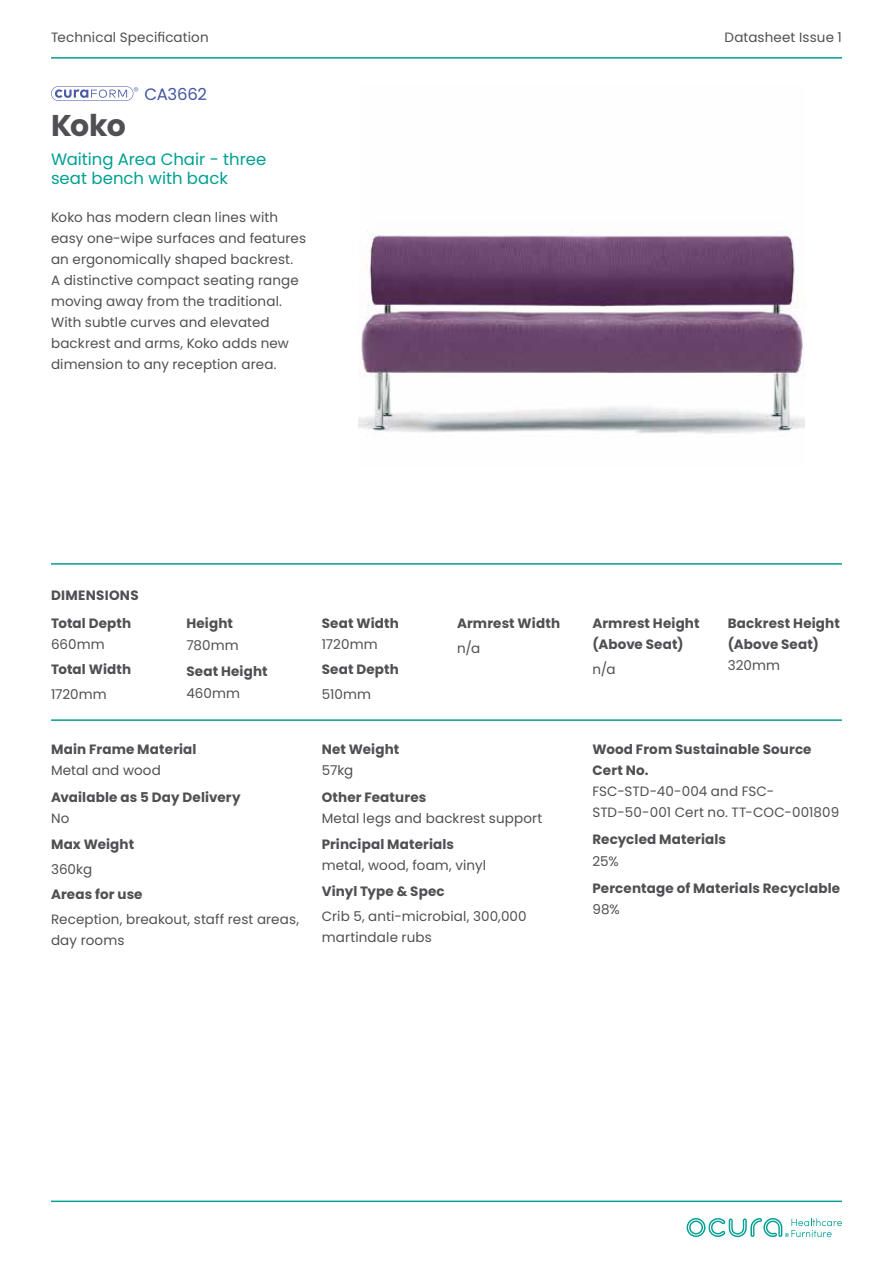
<style>
.page{position:relative;width:893px;height:1263px;background:#fff}
.page>*{position:absolute;margin:0;border:0;box-sizing:border-box;transform-origin:0 0}
.t1{font:700 30px "Poppins";color:#504f53}
.t2{font:16.5px/19.8px "Poppins";color:#00a092}
.t3{font:16.5px "Poppins";letter-spacing:-.02em;color:#4256a3}
.t4{font:13.5px/21px "Poppins";letter-spacing:.01em;color:#504f53}
.t5{font:700 13.5px/21px "Poppins";letter-spacing:.01em;color:#504f53}
</style>
<div class="page">
<hr style="left:51px;top:1200px;width:791px;height:2px;background:#00a092">
<hr style="left:51px;top:57px;width:791px;height:2px;background:#00a092">
<svg style="left:687px;top:1218px;width:155px;height:19px"></svg>
<hr style="left:51px;top:563px;width:791px;height:2px;background:#00a092">
<hr style="left:51px;top:719px;width:791px;height:2px;background:#00a092">
<svg style="left:51px;top:86px;width:87px;height:15px"></svg>
<img style="left:359px;top:230px;width:446px;height:204px">
<p class="t4" style="left:51px;top:27px;width:159px">Technical Specification</p>
<p class="t4" style="left:724px;top:27px;width:119px">Datasheet Issue 1</p>
<p class="t3" style="left:145px;top:85px;width:64px">CA3662</p>
<h1 class="t1" style="left:51px;top:108px;width:76px">Koko</h1>
<p class="t2" style="left:51px;top:149px;width:217px">Waiting Area Chair - three seat bench with back</p>
<p class="t4" style="left:51px;top:207px;width:257px">Koko has modern clean lines with easy one-wipe surfaces and features an ergonomically shaped backrest.<br>A distinctive compact seating range moving away from the traditional.<br>With subtle curves and elevated backrest and arms, Koko adds new dimension to any reception area.</p>
<p class="t5" style="left:51px;top:582px;width:89px;line-height:27.5px">DIMENSIONS<br>Total Depth</p>
<p class="t4" style="left:51px;top:633px;width:55px">660mm</p>
<p class="t5" style="left:51px;top:659px;width:82px">Total Width</p>
<p class="t4" style="left:51px;top:684px;width:57px">1720mm</p>
<p class="t5" style="left:186px;top:612px;width:48px">Height</p>
<p class="t4" style="left:186px;top:635px;width:54px">780mm</p>
<p class="t5" style="left:186px;top:660px;width:83px">Seat Height</p>
<p class="t4" style="left:186px;top:683px;width:55px">460mm</p>
<p class="t5" style="left:51px;top:739px;width:147px">Main Frame Material</p>
<p class="t4" style="left:51px;top:760px;width:111px">Metal and wood</p>
<p class="t5" style="left:51px;top:787px;width:191px">Available as 5 Day Delivery</p>
<p class="t4" style="left:51px;top:808px;width:20px">No</p>
<p class="t5" style="left:51px;top:833px;width:85px">Max Weight</p>
<p class="t4" style="left:51px;top:859px;width:43px">360kg</p>
<p class="t5" style="left:51px;top:884px;width:93px">Areas for use</p>
<p class="t4" style="left:51px;top:909px;width:250px">Reception, breakout, staff rest areas, day rooms</p>
<p class="t5" style="left:322px;top:612px;width:79px">Seat Width</p>
<p class="t4" style="left:322px;top:633px;width:57px">1720mm</p>
<p class="t5" style="left:322px;top:659px;width:79px">Seat Depth</p>
<p class="t4" style="left:322px;top:684px;width:51px">510mm</p>
<p class="t5" style="left:457px;top:612px;width:105px">Armrest Width</p>
<p class="t4" style="left:457px;top:638px;width:25px">n/a</p>
<p class="t5" style="left:322px;top:739px;width:79px">Net Weight</p>
<p class="t4" style="left:322px;top:760px;width:33px">57kg</p>
<p class="t5" style="left:322px;top:787px;width:106px">Other Features</p>
<p class="t4" style="left:322px;top:808px;width:222px">Metal legs and backrest support</p>
<p class="t5" style="left:322px;top:834px;width:134px">Principal Materials</p>
<p class="t4" style="left:322px;top:855px;width:166px">metal, wood, foam, vinyl</p>
<p class="t5" style="left:322px;top:880px;width:125px">Vinyl Type &amp; Spec</p>
<p class="t4" style="left:322px;top:906px;width:207px">Crib 5, anti-microbial, 300,000 martindale rubs</p>
<p class="t5" style="left:592px;top:612px;width:109px">Armrest Height (Above Seat)</p>
<p class="t4" style="left:592px;top:659px;width:25px">n/a</p>
<p class="t5" style="left:728px;top:612px;width:113px">Backrest Height (Above Seat)</p>
<p class="t4" style="left:728px;top:654px;width:54px">320mm</p>
<p class="t5" style="left:592px;top:739px;width:221px">Wood From Sustainable Source<br>Cert No.</p>
<p class="t4" style="left:592px;top:781px;width:248px">FSC-STD-40-004 and FSC-<br>STD-50-001 Cert no. TT-COC-001809</p>
<p class="t5" style="left:592px;top:829px;width:135px">Recycled Materials</p>
<p class="t4" style="left:592px;top:850px;width:28px">25%</p>
<p class="t5" style="left:592px;top:878px;width:249px">Percentage of Materials Recyclable</p>
<p class="t4" style="left:592px;top:899px;width:29px">98%</p>
</div>
